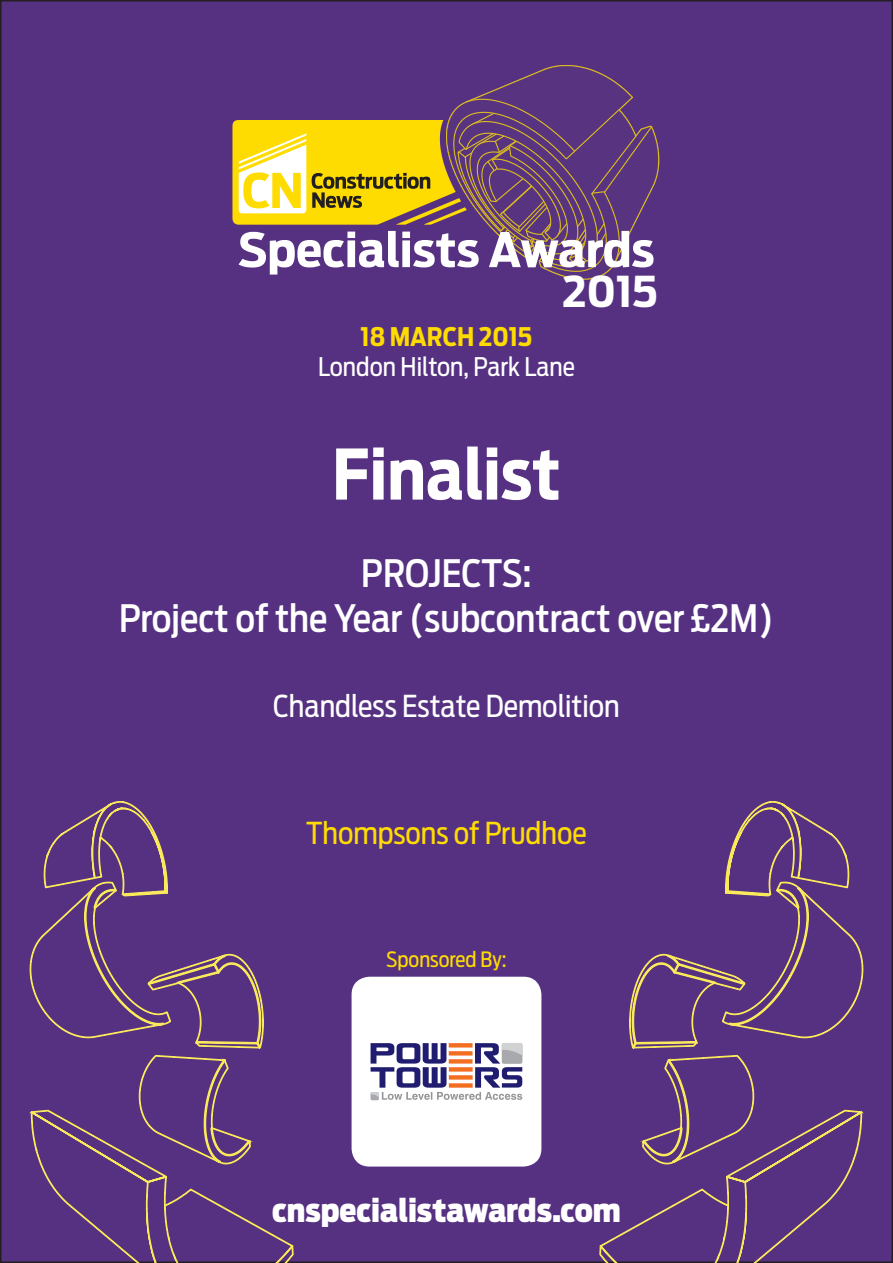
<style>
.page{position:relative;width:893px;height:1263px;background:#fff}
.page>*{position:absolute;margin:0;border:0;box-sizing:border-box;transform-origin:0 0}
.t1{font:700 69px "Antenna Cond";color:#fff}
.t2{font:700 47.1px "Antenna Cond";color:#fff;scale:1.08 1}
.t3{font:700 42.3px "Antenna Cond";color:#fff;scale:1.08 1}
.t4{font:500 37.5px/45px "Antenna Cond";color:#fff;text-align:center}
.t5{font:900 31.5px "Antenna Cond";color:#fff}
.t6{font:30px "Antenna Cond";color:#fff}
.t7{font:30px "Antenna Cond";color:#ffdc01}
.t8{font:25.5px "Antenna Cond";color:#fff}
.t9{font:700 25.5px "Antenna Cond";color:#ffdc01}
.t10{font:21px "Antenna Cond";color:#ffdc01}
</style>
<div class="page">
<div style="left:1px;top:1px;width:891px;height:1261px;background:#563182"></div>
<svg style="left:30px;top:801px;width:264px;height:462px"></svg>
<svg style="left:599px;top:801px;width:264px;height:462px"></svg>
<svg style="left:232px;top:65px;width:427px;height:215px"></svg>
<div style="left:352px;top:977px;width:189px;height:189px;background:#fff;border-radius:18px"></div>
<svg style="left:371px;top:1043px;width:151px;height:57px"></svg>
<p class="t2" style="left:238px;top:222px;width:387px">Specialists Awards</p>
<p class="t3" style="left:562px;top:266px;width:90px">2015</p>
<p class="t9" style="left:361px;top:321px;width:173px">18 MARCH 2015</p>
<p class="t8" style="left:318px;top:352px;width:258px">London Hilton, Park Lane</p>
<h1 class="t1" style="left:332px;top:433px;width:230px">Finalist</h1>
<p class="t4" style="left:119px;top:551px;width:656px">PROJECTS:<br>Project of the Year (subcontract over £2M)</p>
<p class="t6" style="left:273px;top:688px;width:348px">Chandless Estate Demolition</p>
<p class="t7" style="left:306px;top:815px;width:282px">Thompsons of Prudhoe</p>
<p class="t10" style="left:386px;top:947px;width:122px">Sponsored By:</p>
<p class="t5" style="left:272px;top:1191px;width:350px">cnspecialistawards.com</p>
</div>
